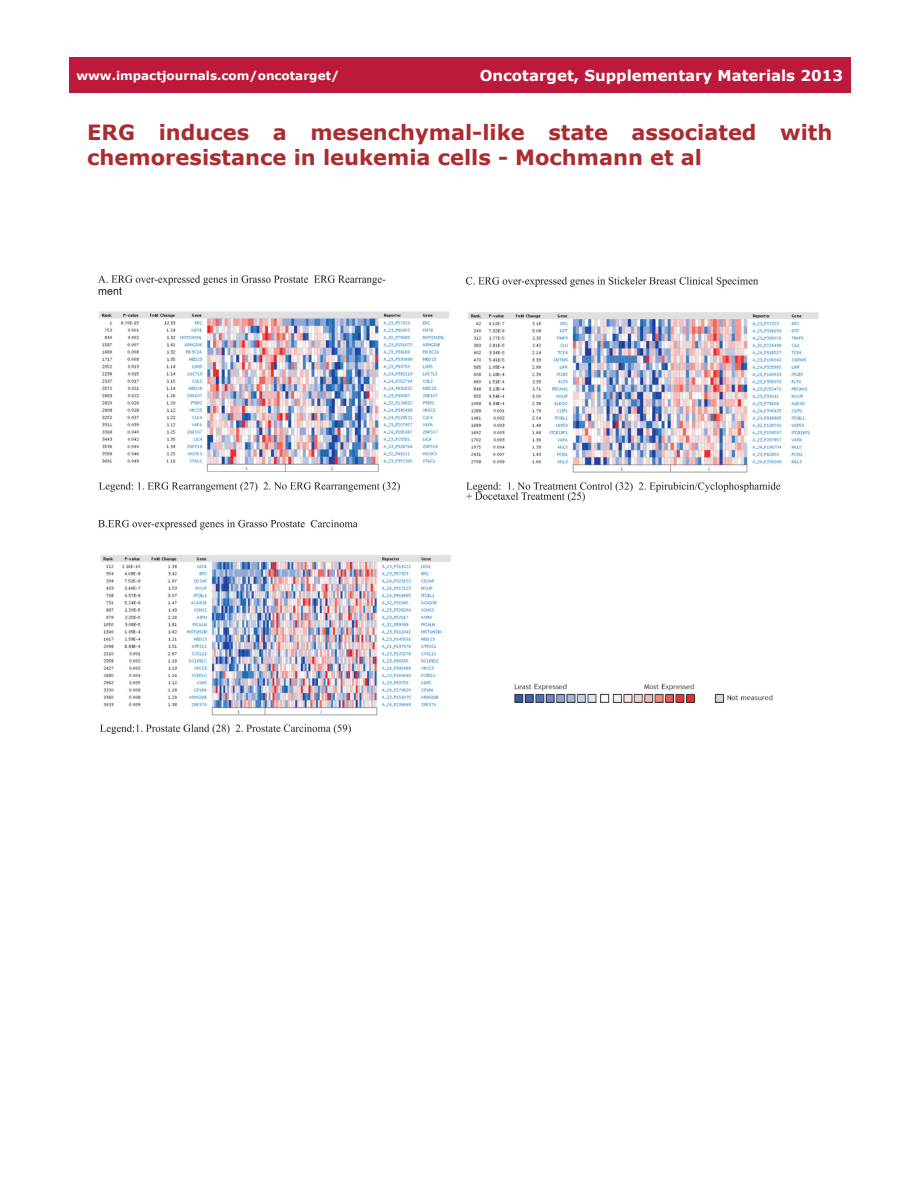
<style>
.page{position:relative;width:918px;height:1188px;background:#fff}
.page>*{position:absolute;margin:0;border:0;box-sizing:border-box;transform-origin:0 0}
.t1{font:700 21px/25.2px "Verdana";color:#ac2b31}
.t2{font:700 15px "Verdana";color:#fff}
.t3{font:700 12px "Verdana";color:#fff}
</style>
<div class="page">
<div style="left:69px;top:57px;width:781px;height:36px;background:#bd1a3b"></div>
<img style="left:99px;top:275px;width:719px;height:458px">
<p class="t3" style="left:76px;top:67px;width:264px">www.impactjournals.com/oncotarget/</p>
<p class="t2" style="left:480px;top:65px;width:365px">Oncotarget, Supplementary Materials 2013</p>
<p class="t1" style="left:87px;top:120px;width:747px">ERG induces a mesenchymal-like state associated with chemoresistance in leukemia cells - Mochmann et al</p>
</div>
